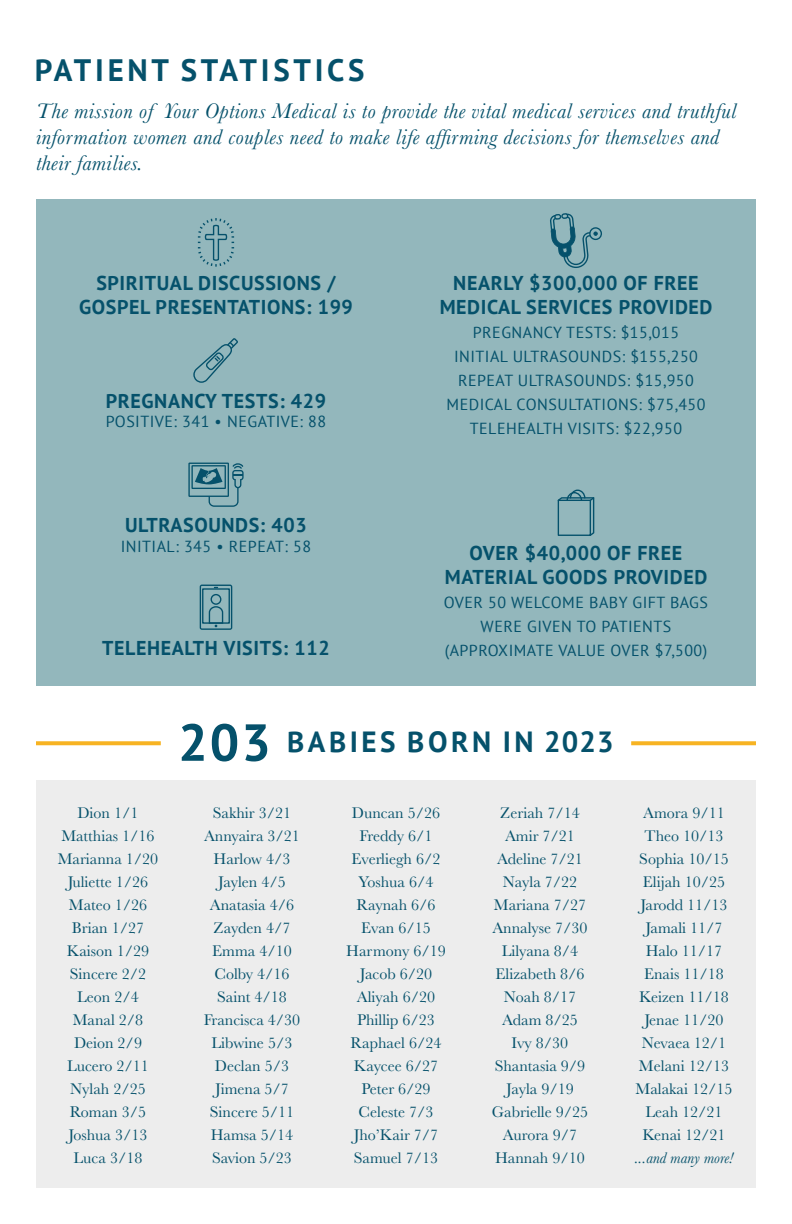
<style>
.page{position:relative;width:792px;height:1224px;background:#fff}
.page>*{position:absolute;margin:0;border:0;box-sizing:border-box;transform-origin:0 0}
.t1{font:700 52px "PT Sans";color:#05516b}
.t2{font:700 31px "PT Sans";letter-spacing:.12em;color:#05516b}
.t3{font:700 29.2px "PT Sans";letter-spacing:.12em;color:#05516b}
.t4{font:italic 22px/26.4px "Baskerville";letter-spacing:.02em;color:#05516b}
.t5{font:700 20px/24px "PT Sans";letter-spacing:.03em;color:#05516b;text-align:center}
.t6{font:16px "Baskerville";color:#05516b}
.t7{font:16px/24px "PT Sans";letter-spacing:.03em;color:#05516b;text-align:center}
.t8{font:italic 16px "Baskerville";color:#05516b}
</style>
<div class="page">
<div style="left:36px;top:780px;width:720px;height:408px;background:#ededed"></div>
<svg style="left:631px;top:741px;width:125px;height:4px"></svg>
<svg style="left:36px;top:741px;width:125px;height:4px"></svg>
<div style="left:36px;top:199px;width:720px;height:486px;background:#93b7bc"></div>
<svg style="left:193px;top:338px;width:45px;height:45px"></svg>
<svg style="left:188px;top:463px;width:56px;height:44px"></svg>
<svg style="left:200px;top:585px;width:32px;height:45px"></svg>
<svg style="left:550px;top:213px;width:52px;height:55px"></svg>
<svg style="left:557px;top:489px;width:38px;height:47px"></svg>
<svg style="left:197px;top:218px;width:38px;height:49px"></svg>
<p class="t2" style="left:35px;top:50px;width:331px">PATIENT STATISTICS</p>
<p class="t4" style="left:36px;top:97px;width:702px">The mission of Your Options Medical is to provide the vital medical services and truthful information women and couples need to make life affirming decisions for themselves and their families.</p>
<p class="t5" style="left:79px;top:271px;width:275px">SPIRITUAL DISCUSSIONS /<br>GOSPEL PRESENTATIONS: 199</p>
<p class="t5" style="left:106px;top:388px;width:222px">PREGNANCY TESTS: 429</p>
<p class="t7" style="left:106px;top:409px;width:222px">POSITIVE: 341 • NEGATIVE: 88</p>
<p class="t5" style="left:125px;top:513px;width:183px">ULTRASOUNDS: 403</p>
<p class="t7" style="left:121px;top:534px;width:192px">INITIAL: 345 • REPEAT: 58</p>
<p class="t5" style="left:102px;top:635px;width:229px">TELEHEALTH VISITS: 112</p>
<p class="t5" style="left:440px;top:271px;width:274px">NEARLY $300,000 OF FREE<br>MEDICAL SERVICES PROVIDED</p>
<p class="t7" style="left:447px;top:320px;width:260px">PREGNANCY TESTS: $15,015<br>INITIAL ULTRASOUNDS: $155,250<br>REPEAT ULTRASOUNDS: $15,950<br>MEDICAL CONSULTATIONS: $75,450<br>TELEHEALTH VISITS: $22,950</p>
<p class="t5" style="left:445px;top:541px;width:264px">OVER $40,000 OF FREE<br>MATERIAL GOODS PROVIDED</p>
<p class="t7" style="left:444px;top:590px;width:266px">OVER 50 WELCOME BABY GIFT BAGS<br>WERE GIVEN TO PATIENTS (APPROXIMATE VALUE OVER $7,500)</p>
<p class="t6" style="left:78px;top:803px;width:62px">Dion 1/1</p>
<p class="t6" style="left:61px;top:826px;width:95px">Matthias 1/16</p>
<p class="t6" style="left:58px;top:849px;width:102px">Marianna 1/20</p>
<p class="t6" style="left:68px;top:872px;width:82px">Juliette 1/26</p>
<p class="t6" style="left:69px;top:895px;width:80px">Mateo 1/26</p>
<p class="t6" style="left:72px;top:918px;width:74px">Brian 1/27</p>
<p class="t6" style="left:67px;top:941px;width:84px">Kaison 1/29</p>
<p class="t6" style="left:70px;top:964px;width:78px">Sincere 2/2</p>
<p class="t6" style="left:77px;top:987px;width:63px">Leon 2/4</p>
<p class="t6" style="left:73px;top:1010px;width:72px">Manal 2/8</p>
<p class="t6" style="left:74px;top:1033px;width:69px">Deion 2/9</p>
<p class="t6" style="left:67px;top:1056px;width:83px">Lucero 2/11</p>
<p class="t6" style="left:70px;top:1079px;width:77px">Nylah 2/25</p>
<p class="t6" style="left:70px;top:1102px;width:78px">Roman 3/5</p>
<p class="t6" style="left:69px;top:1125px;width:80px">Joshua 3/13</p>
<p class="t6" style="left:74px;top:1148px;width:70px">Luca 3/18</p>
<p class="t1" style="left:178px;top:708px;width:94px">203</p>
<p class="t3" style="left:287px;top:723px;width:328px">BABIES BORN IN 2023</p>
<p class="t6" style="left:213px;top:803px;width:80px">Sakhir 3/21</p>
<p class="t6" style="left:204px;top:826px;width:97px">Annyaira 3/21</p>
<p class="t6" style="left:214px;top:849px;width:78px">Harlow 4/3</p>
<p class="t6" style="left:218px;top:872px;width:69px">Jaylen 4/5</p>
<p class="t6" style="left:210px;top:895px;width:86px">Anatasia 4/6</p>
<p class="t6" style="left:214px;top:918px;width:78px">Zayden 4/7</p>
<p class="t6" style="left:212px;top:941px;width:81px">Emma 4/10</p>
<p class="t6" style="left:215px;top:964px;width:76px">Colby 4/16</p>
<p class="t6" style="left:217px;top:987px;width:71px">Saint 4/18</p>
<p class="t6" style="left:204px;top:1010px;width:98px">Francisca 4/30</p>
<p class="t6" style="left:212px;top:1033px;width:82px">Libwine 5/3</p>
<p class="t6" style="left:215px;top:1056px;width:76px">Declan 5/3</p>
<p class="t6" style="left:215px;top:1079px;width:75px">Jimena 5/7</p>
<p class="t6" style="left:210px;top:1102px;width:86px">Sincere 5/11</p>
<p class="t6" style="left:211px;top:1125px;width:84px">Hamsa 5/14</p>
<p class="t6" style="left:212px;top:1148px;width:81px">Savion 5/23</p>
<p class="t6" style="left:352px;top:803px;width:90px">Duncan 5/26</p>
<p class="t6" style="left:360px;top:826px;width:74px">Freddy 6/1</p>
<p class="t6" style="left:352px;top:849px;width:90px">Everliegh 6/2</p>
<p class="t6" style="left:359px;top:872px;width:76px">Yoshua 6/4</p>
<p class="t6" style="left:356px;top:895px;width:81px">Raynah 6/6</p>
<p class="t6" style="left:361px;top:918px;width:71px">Evan 6/15</p>
<p class="t6" style="left:346px;top:941px;width:101px">Harmony 6/19</p>
<p class="t6" style="left:360px;top:964px;width:74px">Jacob 6/20</p>
<p class="t6" style="left:357px;top:987px;width:80px">Aliyah 6/20</p>
<p class="t6" style="left:357px;top:1010px;width:79px">Phillip 6/23</p>
<p class="t6" style="left:351px;top:1033px;width:92px">Raphael 6/24</p>
<p class="t6" style="left:354px;top:1056px;width:86px">Kaycee 6/27</p>
<p class="t6" style="left:361px;top:1079px;width:71px">Peter 6/29</p>
<p class="t6" style="left:359px;top:1102px;width:76px">Celeste 7/3</p>
<p class="t6" style="left:354px;top:1125px;width:86px">Jho’Kair 7/7</p>
<p class="t6" style="left:354px;top:1148px;width:86px">Samuel 7/13</p>
<p class="t6" style="left:500px;top:803px;width:81px">Zeriah 7/14</p>
<p class="t6" style="left:505px;top:826px;width:71px">Amir 7/21</p>
<p class="t6" style="left:497px;top:849px;width:87px">Adeline 7/21</p>
<p class="t6" style="left:503px;top:872px;width:76px">Nayla 7/22</p>
<p class="t6" style="left:494px;top:895px;width:94px">Mariana 7/27</p>
<p class="t6" style="left:492px;top:918px;width:97px">Annalyse 7/30</p>
<p class="t6" style="left:502px;top:941px;width:78px">Lilyana 8/4</p>
<p class="t6" style="left:495px;top:964px;width:91px">Elizabeth 8/6</p>
<p class="t6" style="left:504px;top:987px;width:74px">Noah 8/17</p>
<p class="t6" style="left:502px;top:1010px;width:77px">Adam 8/25</p>
<p class="t6" style="left:512px;top:1033px;width:58px">Ivy 8/30</p>
<p class="t6" style="left:495px;top:1056px;width:92px">Shantasia 9/9</p>
<p class="t6" style="left:506px;top:1079px;width:69px">Jayla 9/19</p>
<p class="t6" style="left:492px;top:1102px;width:98px">Gabrielle 9/25</p>
<p class="t6" style="left:503px;top:1125px;width:76px">Aurora 9/7</p>
<p class="t6" style="left:495px;top:1148px;width:91px">Hannah 9/10</p>
<p class="t6" style="left:643px;top:803px;width:83px">Amora 9/11</p>
<p class="t6" style="left:644px;top:826px;width:81px">Theo 10/13</p>
<p class="t6" style="left:639px;top:849px;width:91px">Sophia 10/15</p>
<p class="t6" style="left:643px;top:872px;width:84px">Elijah 10/25</p>
<p class="t6" style="left:640px;top:895px;width:89px">Jarodd 11/13</p>
<p class="t6" style="left:645px;top:918px;width:79px">Jamali 11/7</p>
<p class="t6" style="left:646px;top:941px;width:78px">Halo 11/17</p>
<p class="t6" style="left:644px;top:964px;width:81px">Enais 11/18</p>
<p class="t6" style="left:639px;top:987px;width:91px">Keizen 11/18</p>
<p class="t6" style="left:644px;top:1010px;width:81px">Jenae 11/20</p>
<p class="t6" style="left:642px;top:1033px;width:86px">Nevaea 12/1</p>
<p class="t6" style="left:639px;top:1056px;width:92px">Melani 12/13</p>
<p class="t6" style="left:636px;top:1079px;width:98px">Malakai 12/15</p>
<p class="t6" style="left:646px;top:1102px;width:79px">Leah 12/21</p>
<p class="t6" style="left:642px;top:1125px;width:85px">Kenai 12/21</p>
<p class="t8" style="left:635px;top:1147px;width:100px">...and many more!</p>
</div>
